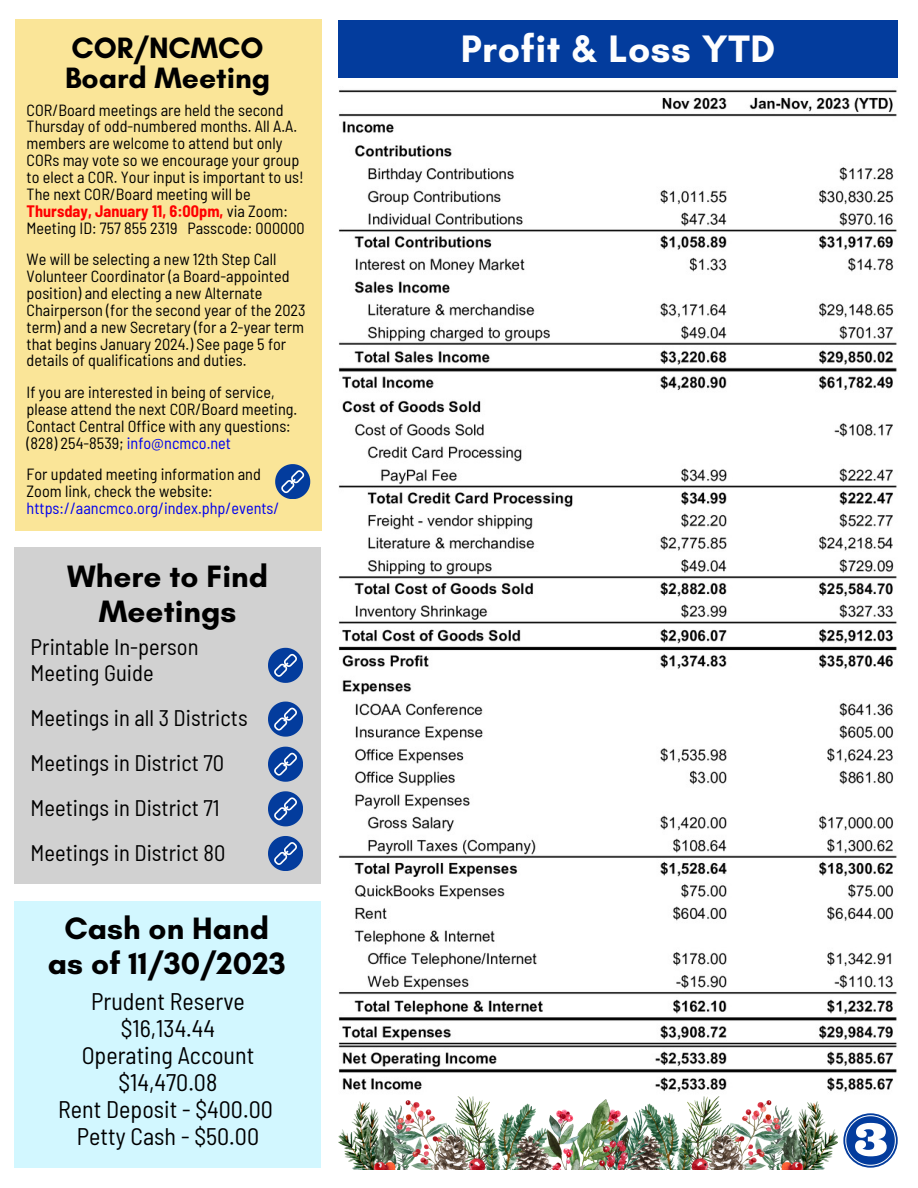
<style>
.page{position:relative;width:918px;height:1188px;background:#fff}
.page>*{position:absolute;margin:0;border:0;box-sizing:border-box;transform-origin:0 0}
.t1{font:700 39px "Glacial Indifference";letter-spacing:.015em;color:#fefefe}
.t2{font:700 31.5px/34.8px "Glacial Indifference";color:#000;text-align:center}
.t3{font:700 30px/30.3px "Glacial Indifference";color:#000}
.t4{font:semi-condensed 24px/27px "Barlow";color:#000;text-align:center}
.t5{font:semi-condensed 22.5px/45px "Barlow";color:#000}
.t6{font:semi-condensed 16.2px/16.8px "Barlow";color:#000}
.t7{font:semi-condensed 16.2px "Barlow";color:#00e}
.s1{font-weight:700;color:#f00}
.s2{color:#00e}
</style>
<div class="page">
<div style="left:338px;top:20px;width:560px;height:58px;background:#033c9d"></div>
<svg style="left:843px;top:1113px;width:54px;height:54px"></svg>
<div style="left:15px;top:548px;width:306px;height:336px;background:#d1d1d1"></div>
<div style="left:15px;top:901px;width:306px;height:267px;background:#d2f7ff"></div>
<div style="left:15px;top:20px;width:307px;height:511px;background:#fae598"></div>
<svg style="left:275px;top:464px;width:35px;height:35px"></svg>
<svg style="left:268px;top:747px;width:35px;height:35px"></svg>
<svg style="left:268px;top:648px;width:35px;height:35px"></svg>
<svg style="left:268px;top:791px;width:35px;height:35px"></svg>
<svg style="left:268px;top:836px;width:35px;height:35px"></svg>
<svg style="left:268px;top:702px;width:35px;height:34px"></svg>
<img style="left:339px;top:90px;width:558px;height:1002px">
<img style="left:649px;top:1096px;width:189px;height:73px">
<img style="left:338px;top:1096px;width:311px;height:73px">
<h3 class="t3" style="left:65px;top:32px;width:207px">COR/NCMCO<br>Board Meeting</h3>
<p class="t6" style="left:27px;top:100px;width:280px">COR/Board meetings are held the second Thursday of odd-numbered months. All A.A. members are welcome to attend but only CORs may vote so we encourage your group to elect a COR. Your input is important to us!<br>The next COR/Board meeting will be <span class="s1">Thursday, January 11, 6:00pm,</span> via Zoom:<br>Meeting ID: 757 855 2319 Passcode: 000000</p>
<p class="t6" style="left:27px;top:250px;width:281px">We will be selecting a new 12th Step Call Volunteer Coordinator (a Board-appointed position) and electing a new Alternate Chairperson (for the second year of the 2023 term) and a new Secretary (for a 2-year term that begins January 2024.) See page 5 for details of qualifications and duties.</p>
<p class="t6" style="left:27px;top:382px;width:272px">If you are interested in being of service, please attend the next COR/Board meeting.<br>Contact Central Office with any questions: (828) 254-8539; <span class="s2">info@ncmco.net</span></p>
<p class="t6" style="left:27px;top:465px;width:236px">For updated meeting information and<br>Zoom link, check the website:</p>
<p class="t7" style="left:27px;top:496px;width:254px">https://aancmco.org/index.php/events/</p>
<h2 class="t2" style="left:67px;top:559px;width:203px">Where to Find<br>Meetings</h2>
<h3 class="t5" style="left:31px;top:632px;width:170px;line-height:25.8px">Printable In-person<br>Meeting Guide</h3>
<h3 class="t5" style="left:31px;top:694px;width:219px">Meetings in all 3 Districts<br>Meetings in District 70<br>Meetings in District 71<br>Meetings in District 80</h3>
<h2 class="t2" style="left:48px;top:911px;width:239px">Cash on Hand as of 11/30/2023</h2>
<h3 class="t4" style="left:58px;top:986px;width:216px">Prudent Reserve $16,134.44<br>Operating Account $14,470.08<br>Rent Deposit - $400.00<br>Petty Cash - $50.00</h3>
<h1 class="t1" style="left:461px;top:24px;width:316px">Profit &amp; Loss YTD</h1>
</div>
